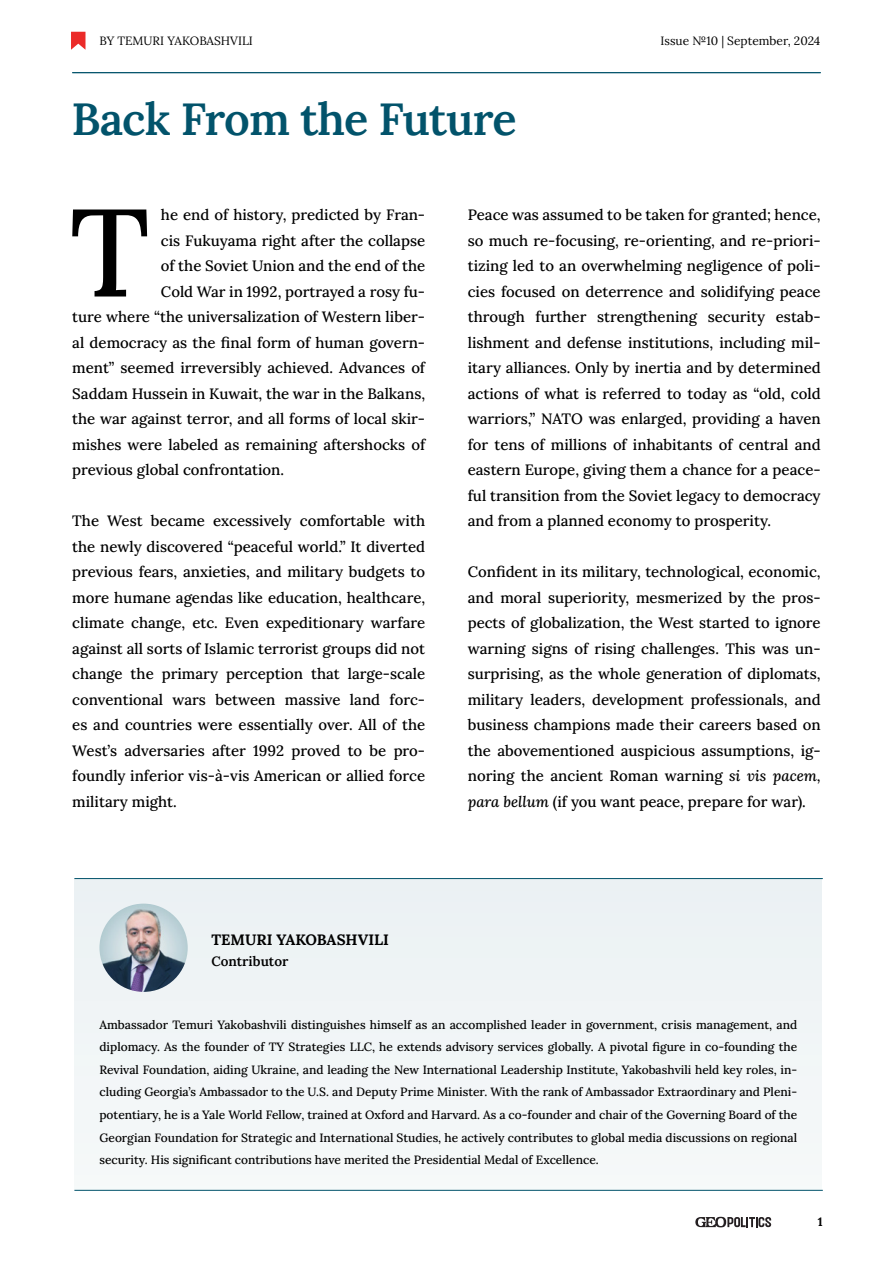
<style>
.page{position:relative;width:893px;height:1263px;background:#fff}
.page>*{position:absolute;margin:0;border:0;box-sizing:border-box;transform-origin:0 0}
.t1{font:500 124.35px "Lora";color:#000}
.t2{font:600 45px "Lora";letter-spacing:-.02em;color:#02536b}
.t3{font:500 15px/25.5px "Lora";color:#000;text-align:justify}
.t4{font:700 15px "Lora";color:#000}
.t5{font:600 13.5px "Lora";color:#000}
.t6{font:500 12px/22.5px "Lora";color:#000;text-align:justify}
.t7{font:12px "Lora";color:#000}
.t8{font:700 12px "Lora";color:#000}
.s1{font-style:italic}
</style>
<div class="page">
<svg style="left:695px;top:1217px;width:76px;height:10px"></svg>
<svg style="left:71px;top:32px;width:14px;height:18px"></svg>
<hr style="left:72px;top:72px;width:749px;height:1px;background:#02536b">
<div style="left:74px;top:879px;width:748px;height:311px;background:#f1f5f7"></div>
<hr style="left:74px;top:878px;width:749px;height:1px;background:#02536b">
<hr style="left:74px;top:1190px;width:749px;height:1px;background:#02536b">
<img style="left:99px;top:904px;width:89px;height:88px;border-radius:44px">
<p class="t7" style="left:100px;top:31px;width:155px">BY TEMURI YAKOBASHVILI</p>
<p class="t7" style="left:661px;top:31px;width:161px">Issue №10 | September, 2024</p>
<h2 class="t2" style="left:71px;top:83px;width:447px">Back From the Future</h2>
<h1 class="t1" style="left:70px;top:155px;width:81px">T</h1>
<p class="t3" style="left:161px;top:201px;width:266px">he end of history, predicted by Fran-</p>
<p class="t3" style="left:161px;top:226px;width:266px">cis Fukuyama right after the collapse</p>
<p class="t3" style="left:161px;top:252px;width:266px">of the Soviet Union and the end of the</p>
<p class="t3" style="left:161px;top:277px;width:266px">Cold War in 1992, portrayed a rosy fu-</p>
<p class="t3" style="left:72px;top:303px;width:354px">ture where “the universalization of Western liber-</p>
<p class="t3" style="left:72px;top:328px;width:354px">al democracy as the final form of human govern-</p>
<p class="t3" style="left:72px;top:354px;width:354px">ment” seemed irreversibly achieved. Advances of</p>
<p class="t3" style="left:72px;top:379px;width:354px">Saddam Hussein in Kuwait, the war in the Balkans,</p>
<p class="t3" style="left:72px;top:405px;width:354px">the war against terror, and all forms of local skir-</p>
<p class="t3" style="left:72px;top:430px;width:354px">mishes were labeled as remaining aftershocks of</p>
<p class="t3" style="left:72px;top:456px;width:213px">previous global confrontation.</p>
<p class="t3" style="left:72px;top:507px;width:354px">The West became excessively comfortable with the newly discovered “peaceful world.” It diverted previous fears, anxieties, and military budgets to more humane agendas like education, healthcare, climate change, etc. Even expeditionary warfare against all sorts of Islamic terrorist groups did not change the primary perception that large-scale conventional wars between massive land forc&shy;es and countries were essentially over. All of the West’s adversaries after 1992 proved to be pro&shy;foundly inferior vis-à-vis American or allied force military might.</p>
<p class="t3" style="left:468px;top:201px;width:354px">Peace was assumed to be taken for granted; hence, so much re-focusing, re-orienting, and re-priori&shy;tizing led to an overwhelming negligence of poli&shy;cies focused on deterrence and solidifying peace through further strengthening security estab&shy;lishment and defense institutions, including mil&shy;itary alliances. Only by inertia and by determined actions of what is referred to today as “old, cold warriors,” NATO was enlarged, providing a haven for tens of millions of inhabitants of central and eastern Europe, giving them a chance for a peace&shy;ful transition from the Soviet legacy to democracy and from a planned economy to prosperity.</p>
<p class="t3" style="left:468px;top:558px;width:354px">Confident in its military, technological, economic, and moral superiority, mesmerized by the pros&shy;pects of globalization, the West started to ignore warning signs of rising challenges. This was un&shy;surprising, as the whole generation of diplomats, military leaders, development professionals, and business champions made their careers based on the abovementioned auspicious assumptions, ig&shy;noring the ancient Roman warning <span class="s1">si vis pacem, para bellum</span> (if you want peace, prepare for war).</p>
<p class="t4" style="left:211px;top:927px;width:179px">TEMURI YAKOBASHVILI</p>
<p class="t5" style="left:211px;top:950px;width:78px">Contributor</p>
<p class="t6" style="left:99px;top:1012px;width:699px">Ambassador Temuri Yakobashvili distinguishes himself as an accomplished leader in government, crisis management, and diplomacy. As the founder of TY Strategies LLC, he extends advisory services globally. A pivotal figure in co-founding the Revival Foundation, aiding Ukraine, and leading the New International Leadership Institute, Yakobashvili held key roles, in&shy;cluding Georgia’s Ambassador to the U.S. and Deputy Prime Minister. With the rank of Ambassador Extraordinary and Pleni&shy;potentiary, he is a Yale World Fellow, trained at Oxford and Harvard. As a co-founder and chair of the Governing Board of the Georgian Foundation for Strategic and International Studies, he actively contributes to global media discussions on regional security. His significant contributions have merited the Presidential Medal of Excellence.</p>
<p class="t8" style="left:818px;top:1212px;width:6px">1</p>
</div>
